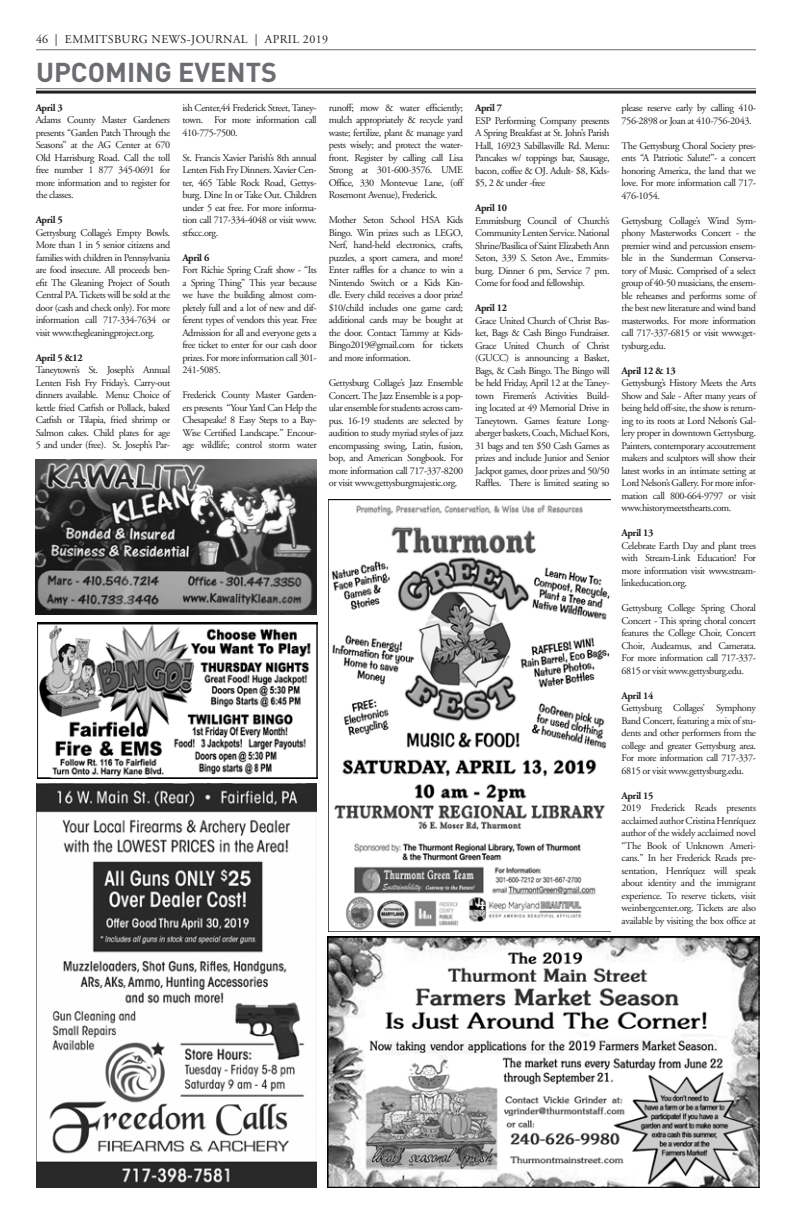
<style>
.page{position:relative;width:792px;height:1224px;background:#fff}
.page>*{position:absolute;margin:0;border:0;box-sizing:border-box;transform-origin:0 0}
.t1{font:700 27px "DIN";color:#6c6d70}
.t2{font:12px "Adobe Garamond";letter-spacing:.035em;color:#231f20}
.t3{font:10.2px/12.5px "Adobe Garamond";letter-spacing:-.04em;color:#231f20;text-align:justify}
.t4{font:700 10.2px "Adobe Garamond";letter-spacing:-.04em;color:#231f20}
</style>
<div class="page">
<hr style="left:36px;top:49px;width:720px;height:1px;background:#6c6d70">
<hr style="left:36px;top:88px;width:720px;height:1px;background:#6c6d70">
<hr style="left:36px;top:91px;width:720px;height:3px;background:#231f20">
<img style="left:37px;top:783px;width:279px;height:404px">
<img style="left:38px;top:622px;width:280px;height:157px">
<img style="left:329px;top:499px;width:281px;height:431px">
<img style="left:36px;top:459px;width:281px;height:156px">
<img style="left:327px;top:936px;width:432px;height:252px">
<p class="t2" style="left:36px;top:33px;width:294px">46 | EMMITSBURG NEWS-JOURNAL | APRIL 2019</p>
<h1 class="t1" style="left:36px;top:54px;width:243px">UPCOMING EVENTS</h1>
<p class="t4" style="left:36px;top:102px;width:28px">April 3</p>
<p class="t3" style="left:36px;top:114px;width:136px">Adams County Master Gardeners presents “Garden Patch Through the Seasons” at the AG Center at 670<br>Old Harrisburg Road. Call the toll free number 1 877 345-0691 for more information and to register for the classes.</p>
<p class="t4" style="left:36px;top:214px;width:28px">April 5</p>
<p class="t3" style="left:36px;top:226px;width:136px">Gettysburg Collage’s Empty Bowls.<br>More than 1 in 5 senior citizens and families with children in Pennsylvania are food insecure. All proceeds ben&shy;efit The Gleaning Project of South Central PA. Tickets will be sold at the door (cash and check only). For more information call 717-334-7634 or visit www.thegleaningproject.org.</p>
<p class="t4" style="left:36px;top:352px;width:49px">April 5 &amp;12</p>
<p class="t3" style="left:36px;top:364px;width:136px">Taneytown’s St. Joseph’s Annual Lenten Fish Fry Friday’s. Carry-out dinners available. Menu: Choice of kettle fried Catfish or Pollack, baked Catfish or Tilapia, fried shrimp or Salmon cakes. Child plates for age 5 and under (free). St. Joseph’s Par-</p>
<p class="t3" style="left:182px;top:102px;width:136px">ish Center,44 Frederick Street, Taney&shy;town. For more information call 410-775-7500.</p>
<p class="t3" style="left:182px;top:152px;width:136px">St. Francis Xavier Parish’s 8th annual Lenten Fish Fry Dinners. Xavier Cen&shy;ter, 465 Table Rock Road, Gettys&shy;burg. Dine In or Take Out. Children under 5 eat free. For more informa&shy;tion call 717-334-4048 or visit www. stfxcc.org.</p>
<p class="t4" style="left:182px;top:252px;width:28px">April 6</p>
<p class="t3" style="left:182px;top:264px;width:136px">Fort Richie Spring Craft show - “Its a Spring Thing” This year because we have the building almost com&shy;pletely full and a lot of new and dif&shy;ferent types of vendors this year. Free Admission for all and everyone gets a free ticket to enter for our cash door prizes. For more information call 301- 241-5085.</p>
<p class="t3" style="left:182px;top:389px;width:136px">Frederick County Master Garden&shy;ers presents “Your Yard Can Help the Chesapeake! 8 Easy Steps to a Bay-Wise Certified Landscape.” Encour&shy;age wildlife; control storm water</p>
<p class="t3" style="left:329px;top:102px;width:136px">runoff; mow &amp; water efficiently; mulch appropriately &amp; recycle yard waste; fertilize, plant &amp; manage yard pests wisely; and protect the water&shy;front. Register by calling call Lisa Strong at 301-600-3576. UME Office, 330 Montevue Lane, (off Rosemont Avenue), Frederick.</p>
<p class="t3" style="left:329px;top:214px;width:136px">Mother Seton School HSA Kids Bingo. Win prizes such as LEGO, Nerf, hand-held electronics, crafts, puzzles, a sport camera, and more!<br>Enter raffles for a chance to win a Nintendo Switch or a Kids Kin&shy;dle. Every child receives a door prize! $10/child includes one game card; additional cards may be bought at the door. Contact Tammy at Kids-Bingo2019@gmail.com for tickets and more information.</p>
<p class="t3" style="left:329px;top:377px;width:136px">Gettysburg Collage’s Jazz Ensemble Concert. The Jazz Ensemble is a pop&shy;ular ensemble for students across cam&shy;pus. 16-19 students are selected by audition to study myriad styles of jazz encompassing swing, Latin, fusion, bop, and American Songbook. For more information call 717-337-8200 or visit www.gettysburgmajestic.org.</p>
<p class="t4" style="left:475px;top:102px;width:28px">April 7</p>
<p class="t3" style="left:475px;top:114px;width:136px">ESP Performing Company presents A Spring Breakfast at St. John’s Parish Hall, 16923 Sabillasville Rd. Menu:<br>Pancakes w/ toppings bar, Sausage, bacon, coffee &amp; OJ. Adult- $8, Kids-$5, 2 &amp; under -free</p>
<p class="t4" style="left:475px;top:202px;width:33px">April 10</p>
<p class="t3" style="left:475px;top:214px;width:136px">Emmitsburg Council of Church’s Community Lenten Service. National Shrine/Basilica of Saint Elizabeth Ann Seton, 339 S. Seton Ave., Emmits&shy;burg. Dinner 6 pm, Service 7 pm.<br>Come for food and fellowship.</p>
<p class="t4" style="left:475px;top:302px;width:33px">April 12</p>
<p class="t3" style="left:475px;top:314px;width:136px">Grace United Church of Christ Bas&shy;ket, Bags &amp; Cash Bingo Fundraiser.<br>Grace United Church of Christ (GUCC) is announcing a Basket, Bags, &amp; Cash Bingo. The Bingo will be held Friday, April 12 at the Taney&shy;town Firemen’s Activities Build&shy;ing located at 49 Memorial Drive in Taneytown. Games feature Long&shy;aberger baskets, Coach, Michael Kors, 31 bags and ten $50 Cash Games as prizes and include Junior and Senior Jackpot games, door prizes and 50/50<br>Raffles. There is limited seating so</p>
<p class="t3" style="left:622px;top:102px;width:136px">please reserve early by calling 410-<br>756-2898 or Joan at 410-756-2043.</p>
<p class="t3" style="left:622px;top:139px;width:136px">The Gettysburg Choral Society pres&shy;ents “A Patriotic Salute!”- a concert honoring America, the land that we love. For more information call 717- 476-1054.</p>
<p class="t3" style="left:622px;top:214px;width:136px">Gettysburg Collage’s Wind Sym&shy;phony Masterworks Concert - the premier wind and percussion ensem&shy;ble in the Sunderman Conserva&shy;tory of Music. Comprised of a select group of 40-50 musicians, the ensem&shy;ble rehearses and performs some of the best new literature and wind band masterworks. For more information call 717-337-6815 or visit www.get&shy;tysburg.edu.</p>
<p class="t4" style="left:622px;top:365px;width:56px">April 12 &amp; 13</p>
<p class="t3" style="left:622px;top:377px;width:136px">Gettysburg’s History Meets the Arts Show and Sale - After many years of being held off-site, the show is return&shy;ing to its roots at Lord Nelson’s Gal&shy;lery proper in downtown Gettysburg.<br>Painters, contemporary accoutrement makers and sculptors will show their latest works in an intimate setting at Lord Nelson’s Gallery. For more infor&shy;mation call 800-664-9797 or visit www.historymeetsthearts.com.</p>
<p class="t4" style="left:622px;top:528px;width:33px">April 13</p>
<p class="t3" style="left:622px;top:540px;width:136px">Celebrate Earth Day and plant trees with Stream-Link Education! For more information visit www.stream&shy;linkeducation.org.</p>
<p class="t3" style="left:622px;top:602px;width:136px">Gettysburg College Spring Choral Concert - This spring choral concert features the College Choir, Concert Choir, Audeamus, and Camerata.<br>For more information call 717-337- 6815 or visit www.gettysburg.edu.</p>
<p class="t4" style="left:622px;top:690px;width:33px">April 14</p>
<p class="t3" style="left:622px;top:702px;width:136px">Gettysburg Collages’ Symphony Band Concert, featuring a mix of stu&shy;dents and other performers from the college and greater Gettysburg area.<br>For more information call 717-337- 6815 or visit www.gettysburg.edu.</p>
<p class="t4" style="left:622px;top:790px;width:33px">April 15</p>
<p class="t3" style="left:622px;top:802px;width:136px">2019 Frederick Reads presents acclaimed author Cristina Henríquez author of the widely acclaimed novel “The Book of Unknown Ameri&shy;cans.” In her Frederick Reads pre&shy;sentation, Henríquez will speak about identity and the immigrant experience. To reserve tickets, visit weinbergcenter.org. Tickets are also available by visiting the box office at</p>
</div>
